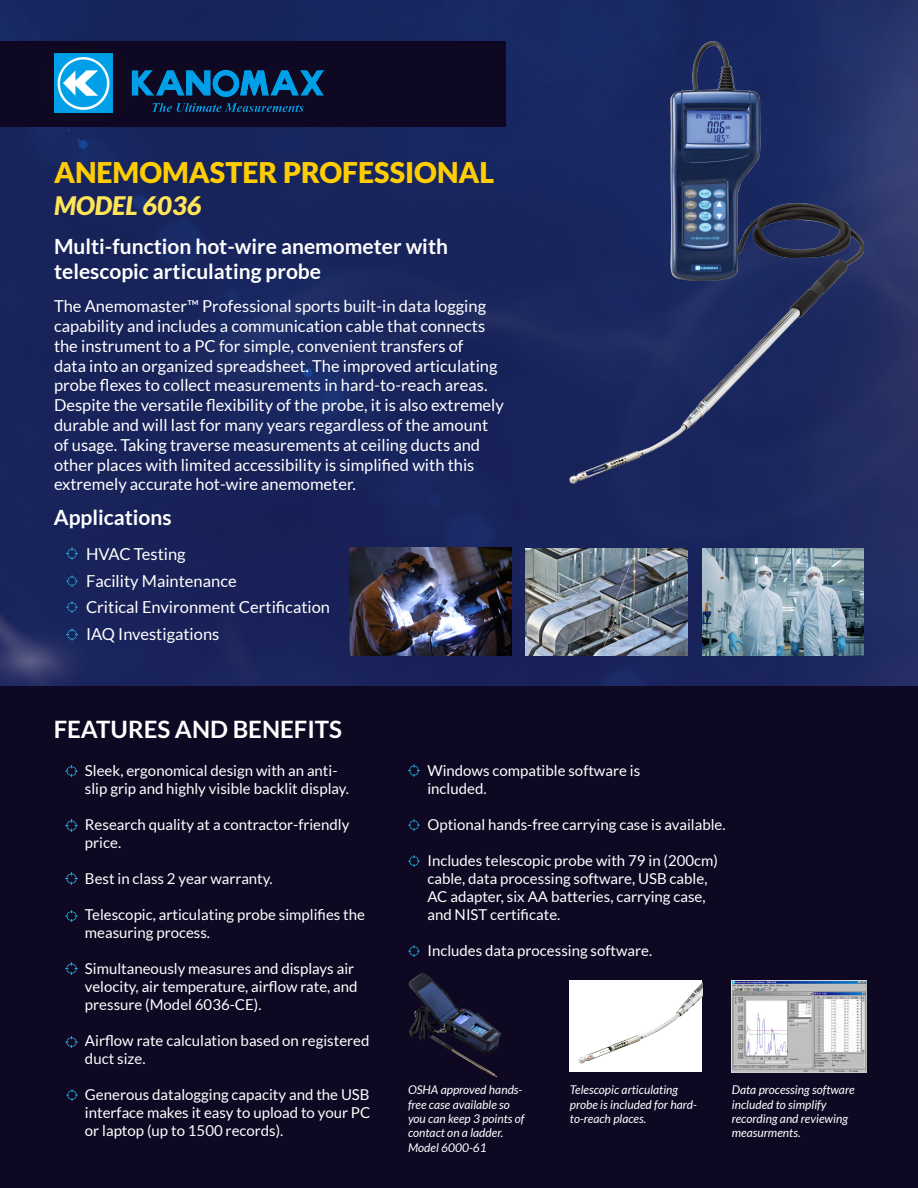
<style>
.page{position:relative;width:918px;height:1188px;background:#fff}
.page>*{position:absolute;margin:0;border:0;box-sizing:border-box;transform-origin:0 0}
.t1{font:900 28.5px "Lato";color:#ffcd02}
.t2{font:italic 900 25.5px "Lato";color:#ffe557}
.t3{font:700 24px "Lato";color:#fff}
.t4{font:700 21px/25.2px "Lato";color:#fff}
.t5{font:16.5px/19.8px "Lato";color:#fff}
.t6{font:15px/18px "Lato";color:#fff}
.t7{font:italic 12px/14.4px "Lato";color:#fff}
</style>
<div class="page">
<img style="left:0;top:0;width:918px;height:687px">
<div style="left:0;top:687px;width:918px;height:501px;background:#0f0823"></div>
<div style="left:0;top:41px;width:505px;height:86px;background:#0f0823"></div>
<div style="left:24px;top:24px;width:327px;height:119px;background:#231f20;opacity:.2"></div>
<img style="left:54px;top:54px;width:270px;height:59px">
<svg style="left:66px;top:765px;width:11px;height:11px"></svg>
<svg style="left:66px;top:820px;width:11px;height:11px"></svg>
<svg style="left:66px;top:873px;width:11px;height:11px"></svg>
<svg style="left:66px;top:910px;width:11px;height:12px"></svg>
<svg style="left:66px;top:963px;width:11px;height:11px"></svg>
<svg style="left:66px;top:629px;width:12px;height:11px"></svg>
<svg style="left:66px;top:601px;width:12px;height:12px"></svg>
<svg style="left:66px;top:575px;width:12px;height:12px"></svg>
<svg style="left:66px;top:548px;width:12px;height:11px"></svg>
<img style="left:349px;top:548px;width:162px;height:107px">
<img style="left:526px;top:549px;width:162px;height:106px">
<img style="left:702px;top:549px;width:162px;height:106px">
<svg style="left:66px;top:1036px;width:11px;height:11px"></svg>
<svg style="left:66px;top:1089px;width:12px;height:11px"></svg>
<svg style="left:408px;top:765px;width:11px;height:11px"></svg>
<svg style="left:408px;top:819px;width:11px;height:12px"></svg>
<svg style="left:408px;top:855px;width:11px;height:12px"></svg>
<svg style="left:408px;top:945px;width:11px;height:12px"></svg>
<img style="left:570px;top:41px;width:294px;height:442px">
<div style="left:570px;top:981px;width:132px;height:91px;background:#fff"></div>
<img style="left:578px;top:983px;width:124px;height:80px">
<img style="left:408px;top:973px;width:93px;height:105px">
<img style="left:732px;top:981px;width:134px;height:91px">
<p class="t1" style="left:54px;top:156px;width:442px">ANEMOMASTER PROFESSIONAL</p>
<p class="t2" style="left:54px;top:191px;width:149px">MODEL 6036</p>
<p class="t4" style="left:54px;top:233px;width:396px">Multi-function hot-wire anemometer with telescopic articulating probe</p>
<p class="t5" style="left:54px;top:296px;width:451px">The Anemomaster™ Professional sports built-in data logging capability and includes a communication cable that connects the instrument to a PC for simple, convenient transfers of<br>data into an organized spreadsheet. The improved articulating probe flexes to collect measurements in hard-to-reach areas.<br>Despite the versatile flexibility of the probe, it is also extremely durable and will last for many years regardless of the amount of usage. Taking traverse measurements at ceiling ducts and other places with limited accessibility is simplified with this extremely accurate hot-wire anemometer.</p>
<p class="t4" style="left:54px;top:504px;width:119px">Applications</p>
<p class="t5" style="left:86px;top:544px;width:101px">HVAC Testing</p>
<p class="t5" style="left:86px;top:571px;width:152px">Facility Maintenance</p>
<p class="t5" style="left:86px;top:597px;width:246px">Critical Environment Certification</p>
<p class="t5" style="left:86px;top:624px;width:135px">IAQ Investigations</p>
<p class="t3" style="left:54px;top:716px;width:290px">FEATURES AND BENEFITS</p>
<p class="t6" style="left:85px;top:761px;width:254px">Sleek, ergonomical design with an anti-</p>
<p class="t6" style="left:85px;top:779px;width:265px">slip grip and highly visible backlit display.</p>
<p class="t6" style="left:85px;top:815px;width:266px">Research quality at a contractor-friendly price.</p>
<p class="t6" style="left:85px;top:869px;width:189px">Best in class 2 year warranty.</p>
<p class="t6" style="left:85px;top:905px;width:282px">Telescopic, articulating probe simplifies the measuring process.</p>
<p class="t6" style="left:85px;top:959px;width:274px">Simultaneously measures and displays air velocity, air temperature, airflow rate, and pressure (Model 6036-CE).</p>
<p class="t6" style="left:85px;top:1031px;width:286px">Airflow rate calculation based on registered</p>
<p class="t6" style="left:85px;top:1049px;width:62px">duct size.</p>
<p class="t6" style="left:85px;top:1085px;width:287px;text-align:justify">Generous datalogging capacity and the USB interface makes it easy to upload to your PC or laptop (up to 1500 records).</p>
<p class="t6" style="left:427px;top:761px;width:214px">Windows compatible software is</p>
<p class="t6" style="left:427px;top:779px;width:61px">included.</p>
<p class="t6" style="left:427px;top:815px;width:300px">Optional hands-free carrying case is available.</p>
<p class="t6" style="left:427px;top:851px;width:292px">Includes telescopic probe with 79 in (200cm) cable, data processing software, USB cable,<br>AC adapter, six AA batteries, carrying case,</p>
<p class="t6" style="left:427px;top:905px;width:135px">and NIST certificate.</p>
<p class="t6" style="left:427px;top:941px;width:226px">Includes data processing software.</p>
<p class="t7" style="left:408px;top:1083px;width:118px">OSHA approved hands&shy;free case available so you can keep 3 points of contact on a ladder.</p>
<p class="t7" style="left:408px;top:1141px;width:80px">Model 6000-61</p>
<p class="t7" style="left:570px;top:1083px;width:129px">Telescopic articulating probe is included for hard&shy;to-reach places.</p>
<p class="t7" style="left:732px;top:1083px;width:124px">Data processing software included to simplify</p>
<p class="t7" style="left:732px;top:1112px;width:118px">recording and reviewing measurments.</p>
</div>
